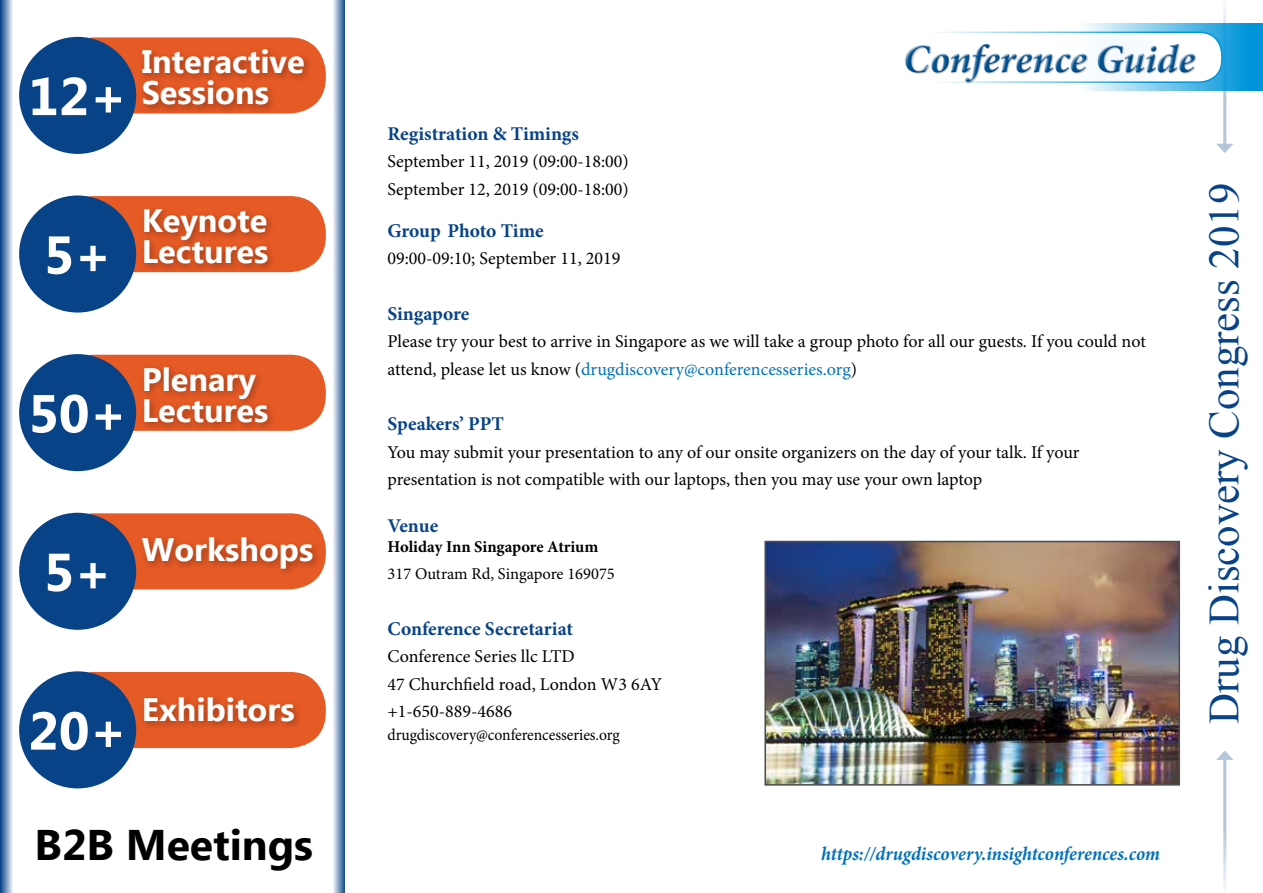
<style>
.page{position:relative;width:1263px;height:893px;background:#fff}
.page>*{position:absolute;margin:0;border:0;box-sizing:border-box;transform-origin:0 0}
.t1{font:700 53.25px "Ebrima";color:#fff}
.t2{font:42.75px "Times New Roman";color:#084388}
.t3{font:700 42.75px "Ebrima";color:#000}
.t4{font:italic 700 40.05px "Minion Pro";letter-spacing:-.005em;color:#00508f}
.t5{font:700 32.4px/30.9px "Ebrima";color:#fff}
.t6{font:700 19.5px "Minion Pro";letter-spacing:-.005em;color:#084388}
.t7{font:italic 700 19.5px "Minion Pro";letter-spacing:-.005em;color:#0072bc;scale:.95 1}
.t8{font:18px/27.6px "Minion Pro";color:#000}
.t9{font:16.5px "Minion Pro";letter-spacing:-.005em;color:#000;scale:.95 1}
.t10{font:16.5px "Minion Pro";letter-spacing:-.005em;color:#000}
.t11{font:700 16.5px "Minion Pro";letter-spacing:-.005em;color:#000}
.s1{color:#0072bc}
</style>
<div class="page">
<div style="left:58px;top:37px;width:268px;height:77px;background:#e65a25;border-radius:36px"></div>
<div style="left:19px;top:37px;width:117px;height:117px;background:#084388;border-radius:50%"></div>
<div style="left:138px;top:45px;width:176px;height:70px;background:#000;opacity:.3"></div>
<div style="left:58px;top:196px;width:268px;height:76px;background:#e65a25;border-radius:36px"></div>
<div style="left:19px;top:195px;width:117px;height:118px;background:#084388;border-radius:50%"></div>
<div style="left:140px;top:205px;width:137px;height:68px;background:#000;opacity:.3"></div>
<div style="left:58px;top:355px;width:268px;height:76px;background:#e65a25;border-radius:36px"></div>
<div style="left:19px;top:354px;width:117px;height:117px;background:#084388;border-radius:50%"></div>
<div style="left:140px;top:362px;width:137px;height:70px;background:#000;opacity:.3"></div>
<div style="left:58px;top:513px;width:268px;height:76px;background:#e65a25;border-radius:36px"></div>
<div style="left:19px;top:513px;width:117px;height:117px;background:#084388;border-radius:50%"></div>
<div style="left:138px;top:533px;width:184px;height:45px;background:#000;opacity:.3"></div>
<div style="left:58px;top:672px;width:268px;height:76px;background:#e65a25;border-radius:36px"></div>
<div style="left:19px;top:671px;width:117px;height:117px;background:#084388;border-radius:50%"></div>
<div style="left:140px;top:693px;width:164px;height:38px;background:#000;opacity:.3"></div>
<svg style="left:0;top:0;width:13px;height:893px;background:#7a99be"></svg>
<svg style="left:333px;top:0;width:12px;height:893px;background:#8da8c8"></svg>
<hr style="left:1223px;top:757px;width:3px;height:136px;background:#084388">
<svg style="left:1216px;top:750px;width:17px;height:10px"></svg>
<hr style="left:1223px;top:0;width:3px;height:146px;background:#084388">
<svg style="left:1216px;top:144px;width:17px;height:9px"></svg>
<svg style="left:1057px;top:23px;width:206px;height:68px;background:#50b5e5"></svg>
<div style="left:894px;top:32px;width:328px;height:50px;background:#fff;border-radius:22px"></div>
<div style="left:893px;top:32px;width:329px;height:51px;border:2px solid #0095da;border-radius:22px"></div>
<div style="left:905px;top:42px;width:291px;height:39px;background:#fff"></div>
<div style="left:906px;top:43px;width:291px;height:41px;background:#000;opacity:.35"></div>
<img style="left:764px;top:540px;width:417px;height:246px">
<h1 class="t1" style="left:28px;top:57px;width:100px">12+</h1>
<h3 class="t5" style="left:142px;top:48px;width:165px">Interactive<br>Sessions</h3>
<h1 class="t1" style="left:44px;top:215px;width:70px">5+</h1>
<h3 class="t5" style="left:142px;top:207px;width:128px">Keynote<br>Lectures</h3>
<h1 class="t1" style="left:28px;top:374px;width:100px">50+</h1>
<h3 class="t5" style="left:142px;top:365px;width:128px">Plenary<br>Lectures</h3>
<h1 class="t1" style="left:44px;top:532px;width:70px">5+</h1>
<h3 class="t5" style="left:142px;top:536px;width:173px">Workshops</h3>
<h1 class="t1" style="left:28px;top:691px;width:100px">20+</h1>
<h3 class="t5" style="left:142px;top:696px;width:154px">Exhibitors</h3>
<h2 class="t3" style="left:35px;top:813px;width:280px">B2B Meetings</h2>
<h3 class="t4" style="left:904px;top:30px;width:293px">Conference Guide</h3>
<p class="t6" style="left:387px;top:120px;width:193px">Registration &amp; Timings</p>
<p class="t8" style="left:387px;top:148px;width:243px">September 11, 2019 (09:00-18:00)<br>September 12, 2019 (09:00-18:00)</p>
<p class="t6" style="left:387px;top:217px;width:158px">Group Photo Time</p>
<p class="t8" style="left:387px;top:245px;width:234px">09:00-09:10; September 11, 2019</p>
<p class="t6" style="left:387px;top:300px;width:83px">Singapore</p>
<p class="t8" style="left:387px;top:328px;width:760px">Please try your best to arrive in Singapore as we will take a group photo for all our guests. If you could not attend, please let us know (<span class="s1">drugdiscovery@conferencesseries.org</span>)</p>
<p class="t6" style="left:387px;top:410px;width:118px">Speakers’ PPT</p>
<p class="t8" style="left:387px;top:438px;width:694px">You may submit your presentation to any of our onsite organizers on the day of your talk. If your presentation is not compatible with our laptops, then you may use your own laptop</p>
<p class="t6" style="left:387px;top:512px;width:52px">Venue</p>
<p class="t11" style="left:387px;top:535px;width:212px">Holiday Inn Singapore Atrium</p>
<p class="t10" style="left:387px;top:563px;width:229px">317 Outram Rd, Singapore 169075</p>
<p class="t6" style="left:387px;top:615px;width:187px">Conference Secretariat</p>
<p class="t8" style="left:387px;top:643px;width:276px">Conference Series llc LTD<br>47 Churchfield road, London W3 6AY +1-650-889-4686</p>
<p class="t9" style="left:387px;top:724px;width:246px">drugdiscovery@conferencesseries.org</p>
<h2 class="t2" style="left:1195px;top:724px;width:542px;rotate:-90deg">Drug Discovery Congress 2019</h2>
<p class="t7" style="left:821px;top:839px;width:358px">https://drugdiscovery.insightconferences.com</p>
</div>
